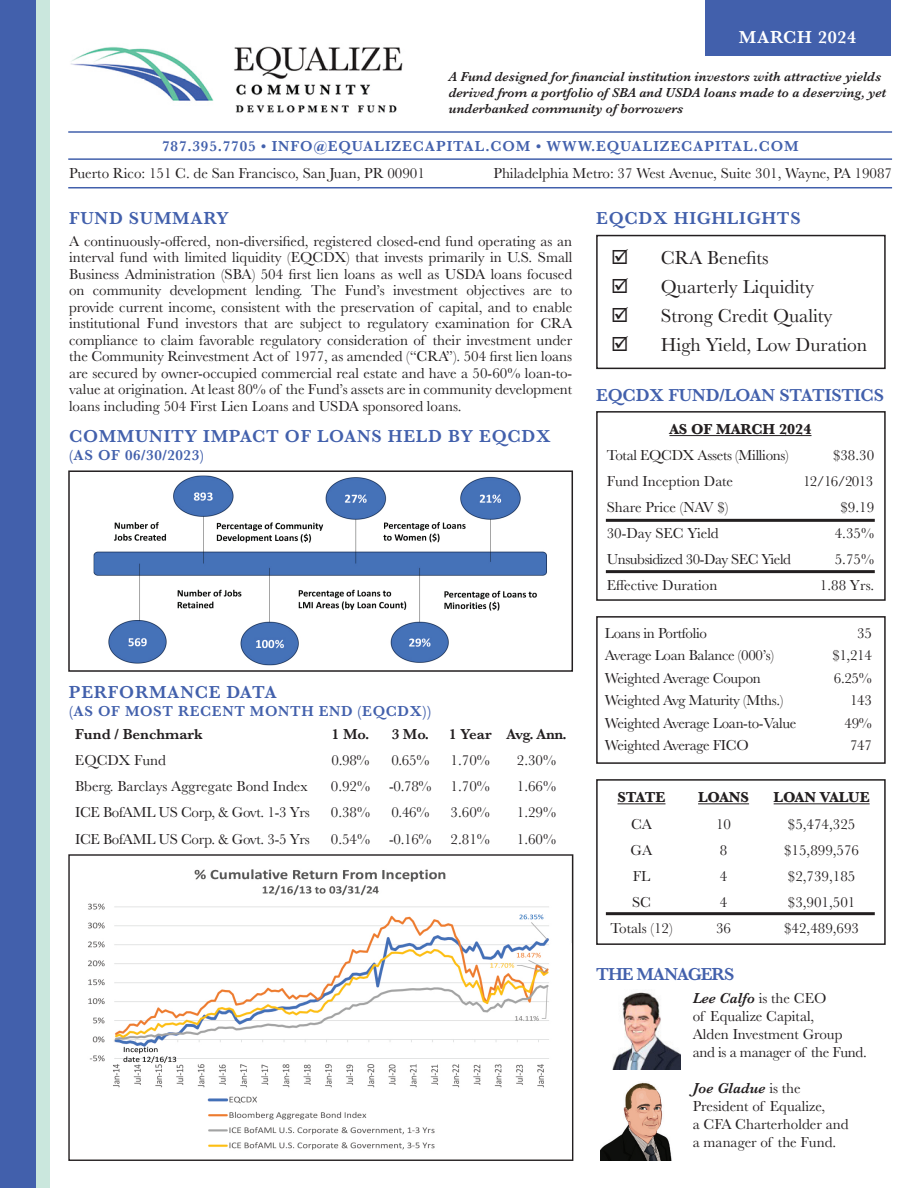
<style>
.page{position:relative;width:918px;height:1188px;background:#fff}
.page>*{position:absolute;margin:0;border:0;box-sizing:border-box;transform-origin:0 0}
.t1{font:19.5px "Baskerville";color:#231f20}
.t2{font:600 18px "Baskerville";letter-spacing:.04em;color:#4260ac}
.t3{font:600 18px "Baskerville";letter-spacing:-.01em;color:#4260ac}
.t4{font:600 18px "Baskerville";letter-spacing:-.05em;color:#4260ac}
.t5{font:600 18px "Baskerville";letter-spacing:.04em;color:#fff}
.t6{font:15px/16.5px "Baskerville";color:#231f20}
.t7{font:15px "Baskerville";letter-spacing:-.02em;color:#231f20}
.t8{font:600 15px "Baskerville";letter-spacing:.06em;color:#4260ac}
.t9{font:600 15px "Baskerville";letter-spacing:.04em;color:#4260ac}
.t10{font:700 15px "Baskerville";color:#231f20}
.t11{font:15px "Baskerville";letter-spacing:-.03em;color:#231f20}
.t12{font:600 15px "Baskerville";color:#231f20}
.t13{font:600 15px "Baskerville";letter-spacing:-.04em;color:#231f20}
.t14{font:italic 600 13.5px/16.2px "Baskerville";color:#231f20}
.s1{font-weight:600;font-style:italic}
</style>
<div class="page">
<div style="left:0;top:0;width:50px;height:1188px;background:#cae7dd"></div>
<img style="left:71px;top:46px;width:332px;height:67px">
<div style="left:0;top:0;width:36px;height:1188px;background:#4260ac"></div>
<img style="left:93px;top:475px;width:454px;height:191px">
<div style="left:68px;top:470px;width:505px;height:202px;border:2px solid #231f20"></div>
<img style="left:88px;top:869px;width:461px;height:281px">
<div style="left:68px;top:854px;width:505px;height:307px;border:1px solid #231f20"></div>
<hr style="left:68px;top:131px;width:824px;height:2px;background:#4260ac">
<hr style="left:68px;top:158px;width:824px;height:2px;background:#4260ac">
<hr style="left:68px;top:187px;width:824px;height:1px;background:#4260ac">
<img style="left:612px;top:992px;width:68px;height:77px">
<div style="left:705px;top:0;width:186px;height:55px;background:#4260ac"></div>
<div style="left:596px;top:235px;width:290px;height:134px;border:2px solid #231f20"></div>
<div style="left:596px;top:411px;width:290px;height:190px;border:2px solid #231f20"></div>
<hr style="left:669px;top:435px;width:143px;height:1px;background:#231f20">
<hr style="left:606px;top:570px;width:269px;height:3px;background:#231f20">
<hr style="left:606px;top:519px;width:269px;height:3px;background:#231f20">
<div style="left:596px;top:616px;width:290px;height:148px;border:2px solid #231f20"></div>
<div style="left:596px;top:779px;width:290px;height:166px;border:2px solid #231f20"></div>
<hr style="left:618px;top:803px;width:48px;height:1px;background:#231f20">
<hr style="left:698px;top:803px;width:51px;height:1px;background:#231f20">
<hr style="left:774px;top:803px;width:96px;height:1px;background:#231f20">
<hr style="left:606px;top:912px;width:269px;height:3px;background:#231f20">
<img style="left:601px;top:1082px;width:71px;height:79px">
<p class="t5" style="left:739px;top:25px;width:119px">MARCH 2024</p>
<p class="t14" style="left:449px;top:68px;width:439px">A Fund designed for financial institution investors with attractive yields derived from a portfolio of SBA and USDA loans made to a deserving, yet underbanked community of borrowers</p>
<p class="t8" style="left:162px;top:136px;width:638px">787.395.7705 • INFO@EQUALIZECAPITAL.COM • WWW.EQUALIZECAPITAL.COM</p>
<p class="t6" style="left:69px;top:165px;width:357px">Puerto Rico: 151 C. de San Francisco, San Juan, PR 00901</p>
<p class="t6" style="left:494px;top:165px;width:400px">Philadelphia Metro: 37 West Avenue, Suite 301, Wayne, PA 19087</p>
<p class="t2" style="left:69px;top:206px;width:161px">FUND SUMMARY</p>
<p class="t6" style="left:69px;top:233px;width:505px;text-align:justify">A continuously-offered, non-diversified, registered closed-end fund operating as an interval fund with limited liquidity (EQCDX) that invests primarily in U.S. Small Business Administration (SBA) 504 first lien loans as well as USDA loans focused on community development lending. The Fund’s investment objectives are to provide current income, consistent with the preservation of capital, and to enable institutional Fund investors that are subject to regulatory examination for CRA compliance to claim favorable regulatory consideration of their investment under the Community Reinvestment Act of 1977, as amended (“CRA”). 504 first lien loans are secured by owner-occupied commercial real estate and have a 50-60% loan-to&shy;value at origination. At least 80% of the Fund’s assets are in community development loans including 504 First Lien Loans and USDA sponsored loans.</p>
<p class="t2" style="left:69px;top:424px;width:483px">COMMUNITY IMPACT OF LOANS HELD BY EQCDX</p>
<p class="t9" style="left:69px;top:445px;width:136px">(AS OF 06/30/2023)</p>
<p class="t2" style="left:69px;top:679px;width:209px">PERFORMANCE DATA</p>
<p class="t9" style="left:69px;top:701px;width:364px">(AS OF MOST RECENT MONTH END (EQCDX))</p>
<p class="t12" style="left:75px;top:724px;width:129px">Fund / Benchmark</p>
<p class="t12" style="left:332px;top:724px;width:39px">1 Mo.</p>
<p class="t12" style="left:392px;top:724px;width:39px">3 Mo.</p>
<p class="t13" style="left:449px;top:724px;width:119px">1 Year Avg. Ann.</p>
<p class="t6" style="left:75px;top:752px;width:93px">EQCDX Fund</p>
<p class="t6" style="left:331px;top:752px;width:40px">0.98%</p>
<p class="t6" style="left:391px;top:752px;width:40px">0.65%</p>
<p class="t6" style="left:451px;top:752px;width:41px">1.70%</p>
<p class="t6" style="left:517px;top:752px;width:41px">2.30%</p>
<p class="t6" style="left:75px;top:778px;width:234px">Bberg. Barclays Aggregate Bond Index</p>
<p class="t6" style="left:331px;top:778px;width:41px">0.92%</p>
<p class="t6" style="left:389px;top:778px;width:44px">-0.78%</p>
<p class="t6" style="left:451px;top:778px;width:41px">1.70%</p>
<p class="t6" style="left:517px;top:778px;width:41px">1.66%</p>
<p class="t7" style="left:75px;top:802px;width:236px">ICE BofAML US Corp, &amp; Govt. 1-3 Yrs</p>
<p class="t6" style="left:331px;top:804px;width:41px">0.38%</p>
<p class="t6" style="left:391px;top:804px;width:40px">0.46%</p>
<p class="t6" style="left:451px;top:804px;width:41px">3.60%</p>
<p class="t6" style="left:517px;top:804px;width:41px">1.29%</p>
<p class="t7" style="left:75px;top:829px;width:236px">ICE BofAML US Corp. &amp; Govt. 3-5 Yrs</p>
<p class="t6" style="left:331px;top:831px;width:41px">0.54%</p>
<p class="t6" style="left:389px;top:831px;width:44px">-0.16%</p>
<p class="t6" style="left:451px;top:831px;width:41px">2.81%</p>
<p class="t6" style="left:517px;top:831px;width:41px">1.60%</p>
<p class="t2" style="left:596px;top:206px;width:206px">EQCDX HIGHLIGHTS</p>
<h1 class="t1" style="left:611px;top:246px;width:159px">☑ CRA Benefits</h1>
<h1 class="t1" style="left:611px;top:275px;width:205px">☑ Quarterly Liquidity</h1>
<h1 class="t1" style="left:611px;top:304px;width:223px">☑ Strong Credit Quality</h1>
<h1 class="t1" style="left:611px;top:333px;width:258px">☑ High Yield, Low Duration</h1>
<p class="t3" style="left:596px;top:382px;width:289px">EQCDX FUND/LOAN STATISTICS</p>
<p class="t10" style="left:669px;top:419px;width:144px">AS OF MARCH 2024</p>
<p class="t7" style="left:607px;top:446px;width:184px">Total EQCDX Assets (Millions)</p>
<p class="t6" style="left:833px;top:447px;width:43px">$38.30</p>
<p class="t6" style="left:607px;top:473px;width:128px">Fund Inception Date</p>
<p class="t6" style="left:803px;top:473px;width:72px">12/16/2013</p>
<p class="t6" style="left:607px;top:499px;width:123px">Share Price (NAV $)</p>
<p class="t6" style="left:841px;top:499px;width:35px">$9.19</p>
<p class="t6" style="left:607px;top:525px;width:113px">30-Day SEC Yield</p>
<p class="t6" style="left:835px;top:525px;width:41px">4.35%</p>
<p class="t11" style="left:607px;top:549px;width:186px">Unsubsidized 30-Day SEC Yield</p>
<p class="t6" style="left:835px;top:551px;width:41px">5.75%</p>
<p class="t6" style="left:607px;top:577px;width:112px">Effective Duration</p>
<p class="t6" style="left:820px;top:577px;width:56px">1.88 Yrs.</p>
<p class="t7" style="left:605px;top:623px;width:104px">Loans in Portfolio</p>
<p class="t6" style="left:857px;top:625px;width:16px">35</p>
<p class="t7" style="left:605px;top:646px;width:171px">Average Loan Balance (000’s)</p>
<p class="t6" style="left:832px;top:647px;width:41px">$1,214</p>
<p class="t7" style="left:605px;top:668px;width:157px">Weighted Average Coupon</p>
<p class="t6" style="left:834px;top:670px;width:40px">6.25%</p>
<p class="t7" style="left:605px;top:691px;width:180px">Weighted Avg Maturity (Mths.)</p>
<p class="t6" style="left:850px;top:692px;width:23px">143</p>
<p class="t7" style="left:605px;top:713px;width:193px">Weighted Average Loan-to-Value</p>
<p class="t6" style="left:844px;top:715px;width:29px">49%</p>
<p class="t7" style="left:605px;top:736px;width:145px">Weighted Average FICO</p>
<p class="t6" style="left:850px;top:737px;width:23px">747</p>
<p class="t10" style="left:618px;top:787px;width:50px">STATE</p>
<p class="t10" style="left:698px;top:787px;width:53px">LOANS</p>
<p class="t10" style="left:774px;top:787px;width:98px">LOAN VALUE</p>
<p class="t6" style="left:631px;top:817px;width:22px">CA</p>
<p class="t6" style="left:716px;top:817px;width:16px">10</p>
<p class="t6" style="left:788px;top:817px;width:69px">$5,474,325</p>
<p class="t6" style="left:631px;top:843px;width:23px">GA</p>
<p class="t6" style="left:720px;top:843px;width:9px">8</p>
<p class="t6" style="left:784px;top:843px;width:76px">$15,899,576</p>
<p class="t6" style="left:633px;top:868px;width:19px">FL</p>
<p class="t6" style="left:720px;top:868px;width:9px">4</p>
<p class="t6" style="left:788px;top:868px;width:69px">$2,739,185</p>
<p class="t6" style="left:632px;top:894px;width:20px">SC</p>
<p class="t6" style="left:720px;top:894px;width:9px">4</p>
<p class="t6" style="left:788px;top:894px;width:69px">$3,901,501</p>
<p class="t6" style="left:610px;top:920px;width:64px">Totals (12)</p>
<p class="t6" style="left:716px;top:920px;width:16px">36</p>
<p class="t6" style="left:784px;top:920px;width:76px">$42,489,693</p>
<p class="t4" style="left:596px;top:961px;width:140px">THE MANAGERS</p>
<p class="t6" style="left:693px;top:989px;width:176px;line-height:18px"><span class="s1">Lee Calfo</span> is the CEO<br>of Equalize Capital,<br>Alden Investment Group and is a manager of the Fund.</p>
<p class="t6" style="left:693px;top:1079px;width:157px;line-height:18px"><span class="s1">Joe Gladue</span> is the<br>President of Equalize,<br>a CFA Charterholder and a manager of the Fund.</p>
</div>
